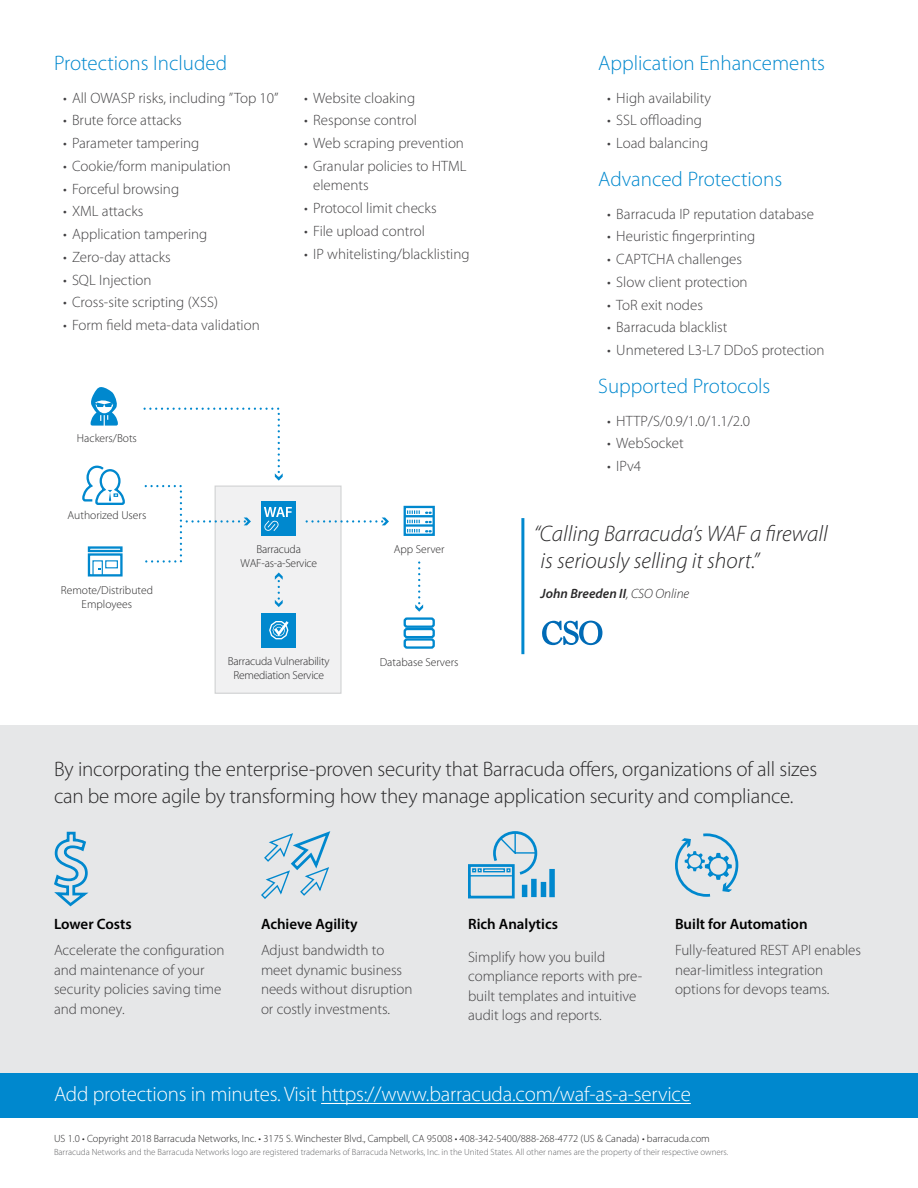
<style>
.page{position:relative;width:918px;height:1188px;background:#fff}
.page>*{position:absolute;margin:0;border:0;box-sizing:border-box;transform-origin:0 0}
.t1{font:italic 300 22.5px/27px "Myriad Pro";color:#292829}
.t2{font:300 21px/27px "Myriad Pro";letter-spacing:-.01em;color:#292829}
.t3{font:300 21px "Myriad Pro";color:#0088ce}
.t4{font:300 21px "Myriad Pro";letter-spacing:-.01em;color:#fff}
.t5{font:300 15px/19.5px "Myriad Pro";color:#414042}
.t6{font:600 15px "Myriad Pro";color:#000}
.t7{font:italic 600 13.5px "Myriad Pro";color:#292829}
.t8{font:300 11.55px/14px "Myriad Pro";color:#292829;text-align:center}
.t9{font:300 10.5px "Myriad Pro";color:#292829}
.t10{font:300 9px "Myriad Pro";color:#636466}
.s1{font-weight:300}
</style>
<div class="page">
<hr style="left:521px;top:518px;width:3px;height:136px;background:#0088ce">
<svg style="left:542px;top:621px;width:60px;height:24px"></svg>
<div style="left:0;top:726px;width:918px;height:347px;background:#e6e7e8"></div>
<div style="left:0;top:1073px;width:918px;height:45px;background:#0088ce"></div>
<hr style="left:321px;top:1103px;width:370px;height:1px;background:#fff">
<div style="left:215px;top:486px;width:126px;height:207px;background:#f1f1f2"></div>
<div style="left:215px;top:486px;width:127px;height:208px;border:1px solid #d2d3d4"></div>
<hr style="left:405px;top:524px;width:29px;height:3px;background:#0088ce">
<hr style="left:405px;top:515px;width:29px;height:2px;background:#0088ce">
<svg style="left:407px;top:529px;width:13px;height:3px"></svg>
<svg style="left:407px;top:520px;width:13px;height:3px"></svg>
<svg style="left:407px;top:510px;width:13px;height:4px"></svg>
<div style="left:404px;top:506px;width:31px;height:30px;border:2px solid #0088ce"></div>
<div style="left:88px;top:546px;width:35px;height:6px;border:2px solid #0088ce"></div>
<div style="left:88px;top:553px;width:35px;height:24px;border:2px solid #0088ce"></div>
<div style="left:105px;top:560px;width:13px;height:8px;border:1px solid #0088ce"></div>
<div style="left:92px;top:560px;width:11px;height:16px;border:1px solid #0088ce"></div>
<svg style="left:415px;top:563px;width:8px;height:49px"></svg>
<svg style="left:275px;top:573px;width:8px;height:34px"></svg>
<svg style="left:307px;top:518px;width:82px;height:7px"></svg>
<div style="left:404px;top:638px;width:31px;height:11px;border:2px solid #0088ce;border-radius:2px"></div>
<div style="left:404px;top:628px;width:31px;height:10px;border:2px solid #0088ce;border-radius:2px"></div>
<div style="left:404px;top:617px;width:31px;height:11px;border:2px solid #0088ce;border-radius:2px"></div>
<svg style="left:90px;top:387px;width:28px;height:39px"></svg>
<div style="left:261px;top:502px;width:35px;height:34px;background:#0088ce"></div>
<div style="left:261px;top:613px;width:35px;height:35px;background:#0088ce"></div>
<svg style="left:269px;top:621px;width:20px;height:18px"></svg>
<svg style="left:82px;top:465px;width:43px;height:40px"></svg>
<svg style="left:143px;top:407px;width:149px;height:157px"></svg>
<svg style="left:261px;top:831px;width:70px;height:68px"></svg>
<svg style="left:675px;top:833px;width:64px;height:64px"></svg>
<svg style="left:54px;top:831px;width:35px;height:76px"></svg>
<div style="left:468px;top:864px;width:47px;height:34px;border:3px solid #0088ce"></div>
<svg style="left:472px;top:868px;width:10px;height:4px"></svg>
<div style="left:483px;top:868px;width:22px;height:4px;border:1px solid #0088ce"></div>
<hr style="left:468px;top:875px;width:44px;height:2px;background:#0088ce">
<div style="left:522px;top:885px;width:5px;height:12px;background:#0088ce"></div>
<div style="left:531px;top:879px;width:6px;height:18px;background:#0088ce"></div>
<div style="left:541px;top:882px;width:5px;height:15px;background:#0088ce"></div>
<div style="left:549px;top:869px;width:6px;height:28px;background:#0088ce"></div>
<svg style="left:492px;top:831px;width:46px;height:46px"></svg>
<h2 class="t3" style="left:54px;top:50px;width:175px">Protections Included</h2>
<p class="t5" style="left:63px;top:88px;width:217px">• All OWASP risks, including ”Top 10”</p>
<p class="t5" style="left:63px;top:111px;width:120px">• Brute force attacks</p>
<p class="t5" style="left:63px;top:133px;width:138px">• Parameter tampering</p>
<p class="t5" style="left:63px;top:156px;width:169px">• Cookie/form manipulation</p>
<p class="t5" style="left:63px;top:179px;width:118px">• Forceful browsing</p>
<p class="t5" style="left:63px;top:202px;width:82px">• XML attacks</p>
<p class="t5" style="left:63px;top:224px;width:146px">• Application tampering</p>
<p class="t5" style="left:63px;top:247px;width:109px">• Zero-day attacks</p>
<p class="t5" style="left:63px;top:270px;width:90px">• SQL Injection</p>
<p class="t5" style="left:63px;top:293px;width:157px">• Cross-site scripting (XSS)</p>
<p class="t5" style="left:63px;top:315px;width:198px">• Form field meta-data validation</p>
<p class="t5" style="left:304px;top:88px;width:112px">• Website cloaking</p>
<p class="t5" style="left:304px;top:111px;width:114px">• Response control</p>
<p class="t5" style="left:304px;top:133px;width:161px">• Web scraping prevention</p>
<p class="t5" style="left:313px;top:156px;width:155px;text-indent:-9px">• Granular policies to HTML elements</p>
<p class="t5" style="left:304px;top:198px;width:134px">• Protocol limit checks</p>
<p class="t5" style="left:304px;top:221px;width:122px">• File upload control</p>
<p class="t5" style="left:304px;top:244px;width:167px">• IP whitelisting/blacklisting</p>
<p class="t8" style="left:77px;top:431px;width:61px">Hackers/Bots</p>
<p class="t8" style="left:68px;top:508px;width:80px">Authorized Users</p>
<p class="t8" style="left:61px;top:583px;width:94px">Remote/Distributed<br>Employees</p>
<p class="t8" style="left:240px;top:542px;width:78px">Barracuda<br>WAF-as-a-Service</p>
<p class="t8" style="left:228px;top:654px;width:103px">Barracuda Vulnerability<br>Remediation Service</p>
<p class="t8" style="left:394px;top:542px;width:52px">App Server</p>
<p class="t8" style="left:380px;top:655px;width:80px">Database Servers</p>
<h2 class="t3" style="left:598px;top:50px;width:228px">Application Enhancements</h2>
<p class="t5" style="left:607px;top:88px;width:105px">• High availability</p>
<p class="t5" style="left:607px;top:111px;width:96px">• SSL offloading</p>
<p class="t5" style="left:607px;top:133px;width:102px">• Load balancing</p>
<h2 class="t3" style="left:598px;top:166px;width:185px">Advanced Protections</h2>
<p class="t5" style="left:607px;top:204px;width:208px">• Barracuda IP reputation database</p>
<p class="t5" style="left:607px;top:227px;width:149px">• Heuristic fingerprinting</p>
<p class="t5" style="left:607px;top:249px;width:136px">• CAPTCHA challenges</p>
<p class="t5" style="left:607px;top:272px;width:142px">• Slow client protection</p>
<p class="t5" style="left:607px;top:295px;width:97px">• ToR exit nodes</p>
<p class="t5" style="left:607px;top:317px;width:122px">• Barracuda blacklist</p>
<p class="t5" style="left:607px;top:340px;width:219px">• Unmetered L3-L7 DDoS protection</p>
<h2 class="t3" style="left:598px;top:373px;width:174px">Supported Protocols</h2>
<p class="t5" style="left:607px;top:411px;width:144px">• HTTP/S/0.9/1.0/1.1/2.0</p>
<p class="t5" style="left:607px;top:433px;width:78px">• WebSocket</p>
<p class="t5" style="left:607px;top:456px;width:35px">• IPv4</p>
<h1 class="t1" style="left:541px;top:520px;width:289px;text-indent:-7px">“Calling Barracuda’s WAF a firewall is seriously selling it short.”</h1>
<p class="t7" style="left:541px;top:585px;width:150px">John Breeden II<span class="s1">, CSO Online</span></p>
<h2 class="t2" style="left:54px;top:755px;width:765px">By incorporating the enterprise-proven security that Barracuda offers, organizations of all sizes can be more agile by transforming how they manage application security and compliance.</h2>
<p class="t6" style="left:54px;top:914px;width:79px">Lower Costs</p>
<p class="t5" style="left:54px;top:940px;width:172px">Accelerate the configuration and maintenance of your security policies saving time and money.</p>
<p class="t6" style="left:261px;top:914px;width:98px">Achieve Agility</p>
<p class="t5" style="left:261px;top:940px;width:153px">Adjust bandwidth to meet dynamic business needs without disruption or costly investments.</p>
<p class="t6" style="left:468px;top:914px;width:92px">Rich Analytics</p>
<p class="t5" style="left:468px;top:947px;width:176px">Simplify how you build compliance reports with pre&shy;built templates and intuitive audit logs and reports.</p>
<p class="t6" style="left:675px;top:914px;width:134px">Built for Automation</p>
<p class="t5" style="left:675px;top:940px;width:188px">Fully-featured REST API enables near-limitless integration options for devops teams.</p>
<h2 class="t4" style="left:54px;top:1082px;width:638px">Add protections in minutes. Visit https://www.barracuda.com/waf-as-a-service</h2>
<p class="t9" style="left:54px;top:1132px;width:657px">US 1.0 • Copyright 2018 Barracuda Networks, Inc. • 3175 S. Winchester Blvd., Campbell, CA 95008 • 408-342-5400/888-268-4772 (US &amp; Canada) • barracuda.com</p>
<p class="t10" style="left:54px;top:1147px;width:676px">Barracuda Networks and the Barracuda Networks logo are registered trademarks of Barracuda Networks, Inc. in the United States. All other names are the property of their respective owners.</p>
</div>
